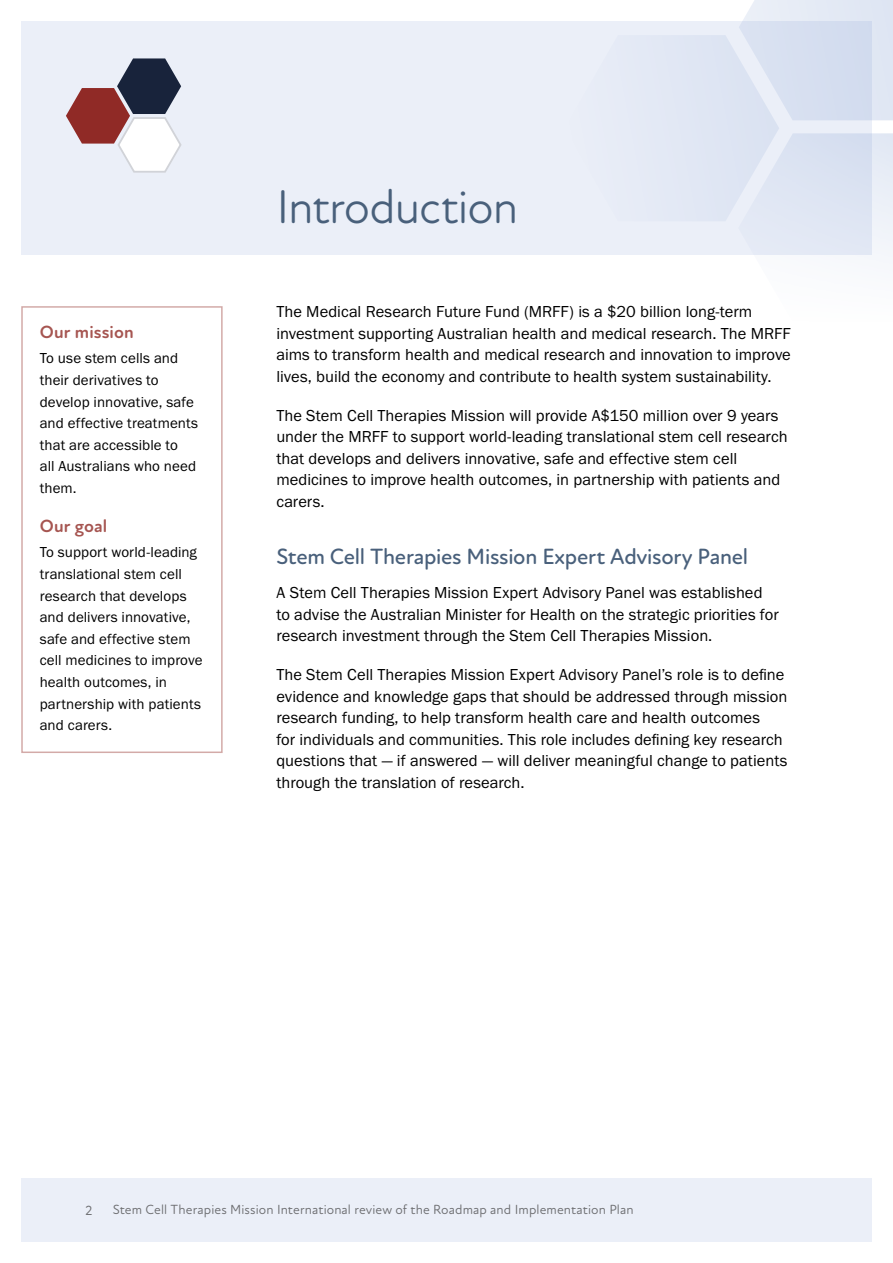
<style>
.page{position:relative;width:893px;height:1263px;background:#fff}
.page>*{position:absolute;margin:0;border:0;box-sizing:border-box;transform-origin:0 0}
.Heading_1{font:48px "Atten Round New";letter-spacing:-.02em;color:#49607b}
.Heading_2{font:500 22.5px "Atten Round New";letter-spacing:-.01em;color:#49607b}
.BoxHeading{font:700 18px "Atten Round New";letter-spacing:.005em;color:#a65551}
.t1{font:16.5px/21.6px "Franklin Gothic URW Boo";color:#000}
.BoxText{font:15px/21.6px "Franklin Gothic URW Boo";letter-spacing:.005em;color:#000}
.t2{font:13.5px "Atten Round New";letter-spacing:.01em;color:#6d6e71}
</style>
<div class="page">
<div style="left:21px;top:21px;width:851px;height:234px;background:#ebeff8"></div>
<svg style="left:66px;top:58px;width:116px;height:115px"></svg>
<svg style="left:673px;top:0;width:220px;height:257px"></svg>
<div style="left:21px;top:1178px;width:851px;height:64px;background:#ebeff8"></div>
<div style="left:21px;top:306px;width:202px;height:447px;border:2px solid #d3aaa8"></div>
<p class="BoxHeading" style="left:40px;top:321px;width:95px">Our mission</p>
<p class="BoxText" style="left:40px;top:347px;width:160px">To use stem cells and their derivatives to develop innovative, safe and effective treatments that are accessible to<br>all Australians who need them.</p>
<p class="BoxHeading" style="left:40px;top:515px;width:69px">Our goal</p>
<p class="BoxText" style="left:40px;top:541px;width:164px">To support world-leading translational stem cell research that develops and delivers innovative, safe and effective stem cell medicines to improve health outcomes, in partnership with patients and carers.</p>
<h1 class="Heading_1" style="left:276px;top:178px;width:243px">Introduction</h1>
<p class="t1" style="left:276px;top:301px;width:516px">The Medical Research Future Fund (MRFF) is a $20 billion long-term investment supporting Australian health and medical research. The MRFF aims to transform health and medical research and innovation to improve lives, build the economy and contribute to health system sustainability.</p>
<p class="t1" style="left:276px;top:404px;width:513px">The Stem Cell Therapies Mission will provide A$150 million over 9 years under the MRFF to support world-leading translational stem cell research that develops and delivers innovative, safe and effective stem cell medicines to improve health outcomes, in partnership with patients and carers.</p>
<h2 class="Heading_2" style="left:276px;top:543px;width:473px">Stem Cell Therapies Mission Expert Advisory Panel</h2>
<p class="t1" style="left:276px;top:581px;width:504px">A Stem Cell Therapies Mission Expert Advisory Panel was established to advise the Australian Minister for Health on the strategic priorities for research investment through the Stem Cell Therapies Mission.</p>
<p class="t1" style="left:276px;top:663px;width:513px">The Stem Cell Therapies Mission Expert Advisory Panel’s role is to define evidence and knowledge gaps that should be addressed through mission research funding, to help transform health care and health outcomes<br>for individuals and communities. This role includes defining key research questions that — if answered — will deliver meaningful change to patients through the translation of research.</p>
<p class="t2" style="left:85px;top:1202px;width:9px">2</p>
<p class="t2" style="left:113px;top:1201px;width:522px">Stem Cell Therapies Mission International review of the Roadmap and Implementation Plan</p>
</div>
